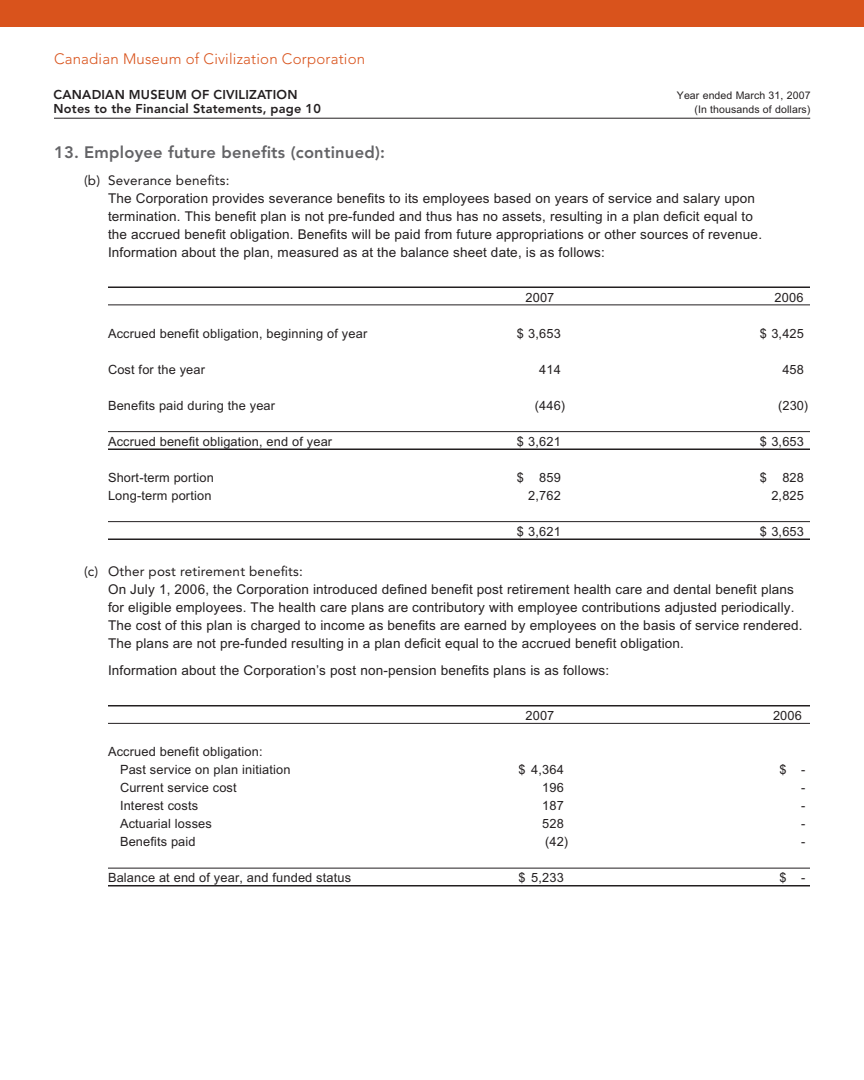
<style>
.page{position:relative;width:864px;height:1080px;background:#fff}
.page>*{position:absolute;margin:0;border:0;box-sizing:border-box;transform-origin:0 0}
.Financials_-_Heading{font:800 16.5px "Avenir";letter-spacing:.015em;color:#636366}
.t1{font:300 15px "Avenir";letter-spacing:.015em;color:#d9531c}
.Body_text_-_1st_Para{font:13.5px/18px "M Arial";letter-spacing:.015em;color:#231f20}
.Financials--Subhead{font:13.5px "Avenir";letter-spacing:.015em;color:#231f20}
.Financials{font:12.75px "M Arial";letter-spacing:.015em;color:#231f20}
.Corp_Heading__red{font:800 12.75px/13.5px "Avenir";letter-spacing:.015em;color:#231f20}
.t2{font:10.5px/13.5px "M Arial";letter-spacing:.015em;color:#231f20;text-align:right}
</style>
<div class="page">
<div style="left:0;top:0;width:864px;height:27px;background:#d9531c"></div>
<hr style="left:54px;top:118px;width:756px;height:1px;background:#231f20">
<hr style="left:108px;top:286px;width:702px;height:2px;background:#231f20">
<hr style="left:108px;top:304px;width:702px;height:1px;background:#231f20">
<hr style="left:108px;top:431px;width:702px;height:1px;background:#231f20">
<hr style="left:108px;top:448px;width:702px;height:2px;background:#231f20">
<hr style="left:108px;top:521px;width:702px;height:1px;background:#231f20">
<hr style="left:108px;top:538px;width:702px;height:2px;background:#231f20">
<hr style="left:108px;top:705px;width:702px;height:1px;background:#231f20">
<hr style="left:108px;top:723px;width:702px;height:1px;background:#231f20">
<hr style="left:108px;top:868px;width:702px;height:1px;background:#231f20">
<hr style="left:108px;top:885px;width:702px;height:1px;background:#231f20">
<p class="t1" style="left:54px;top:50px;width:313px">Canadian Museum of Civilization Corporation</p>
<p class="Corp_Heading__red" style="left:54px;top:88px;width:269px;text-indent:138px">of civilization<br>Notes to the Financial Statements, page 10</p>
<p class="Corp_Heading__red" style="left:54px;top:88px;width:10px">canadian</p>
<p class="Corp_Heading__red" style="left:129px;top:88px;width:11px">museum</p>
<p class="t2" style="left:677px;top:89px;width:135px">Year ended March 31, 2007 (In thousands of dollars)</p>
<p class="Financials_-_Heading" style="left:54px;top:142px;width:333px">13. Employee future benefits (continued):</p>
<p class="Financials--Subhead" style="left:84px;top:172px;width:147px">(b) Severance benefits:</p>
<p class="Body_text_-_1st_Para" style="left:108px;top:189px;width:656px">The Corporation provides severance benefits to its employees based on years of service and salary upon termination. This benefit plan is not pre-funded and thus has no assets, resulting in a plan deficit equal to the accrued benefit obligation. Benefits will be paid from future appropriations or other sources of revenue.<br>Information about the plan, measured as at the balance sheet date, is as follows:</p>
<p class="Financials" style="left:525px;top:290px;width:30px">2007</p>
<p class="Financials" style="left:775px;top:290px;width:30px">2006</p>
<p class="Financials" style="left:108px;top:326px;width:261px">Accrued benefit obligation, beginning of year</p>
<p class="Financials" style="left:517px;top:326px;width:45px">$ 3,653</p>
<p class="Financials" style="left:760px;top:326px;width:46px">$ 3,425</p>
<p class="Financials" style="left:108px;top:362px;width:99px">Cost for the year</p>
<p class="Financials" style="left:539px;top:362px;width:23px">414</p>
<p class="Financials" style="left:782px;top:362px;width:23px">458</p>
<p class="Financials" style="left:108px;top:398px;width:169px">Benefits paid during the year</p>
<p class="Financials" style="left:535px;top:398px;width:32px">(446)</p>
<p class="Financials" style="left:778px;top:398px;width:32px">(230)</p>
<p class="Financials" style="left:108px;top:434px;width:226px">Accrued benefit obligation, end of year</p>
<p class="Financials" style="left:517px;top:434px;width:45px">$ 3,621</p>
<p class="Financials" style="left:760px;top:434px;width:46px">$ 3,653</p>
<p class="Financials" style="left:108px;top:470px;width:107px">Short-term portion</p>
<p class="Financials" style="left:517px;top:470px;width:45px">$ 859</p>
<p class="Financials" style="left:760px;top:470px;width:46px">$ 828</p>
<p class="Financials" style="left:108px;top:488px;width:105px">Long-term portion</p>
<p class="Financials" style="left:528px;top:488px;width:34px">2,762</p>
<p class="Financials" style="left:771px;top:488px;width:34px">2,825</p>
<p class="Financials" style="left:517px;top:524px;width:45px">$ 3,621</p>
<p class="Financials" style="left:760px;top:524px;width:46px">$ 3,653</p>
<p class="Financials--Subhead" style="left:84px;top:563px;width:220px">(c) Other post retirement benefits:</p>
<p class="Body_text_-_1st_Para" style="left:108px;top:580px;width:696px">On July 1, 2006, the Corporation introduced defined benefit post retirement health care and dental benefit plans for eligible employees. The health care plans are contributory with employee contributions adjusted periodically.<br>The cost of this plan is charged to income as benefits are earned by employees on the basis of service rendered.<br>The plans are not pre-funded resulting in a plan deficit equal to the accrued benefit obligation.</p>
<p class="Body_text_-_1st_Para" style="left:108px;top:661px;width:503px">Information about the Corporation’s post non-pension benefits plans is as follows:</p>
<p class="Financials" style="left:525px;top:708px;width:30px">2007</p>
<p class="Financials" style="left:773px;top:708px;width:30px">2006</p>
<p class="Financials" style="left:108px;top:744px;width:156px">Accrued benefit obligation:</p>
<p class="Financials" style="left:120px;top:762px;width:172px">Past service on plan initiation</p>
<p class="Financials" style="left:518px;top:762px;width:47px">$ 4,364</p>
<p class="Financials" style="left:779px;top:762px;width:28px">$ -</p>
<p class="Financials" style="left:120px;top:780px;width:118px">Current service cost</p>
<p class="Financials" style="left:542px;top:780px;width:23px">196</p>
<p class="Financials" style="left:801px;top:780px;width:6px">-</p>
<p class="Financials" style="left:120px;top:798px;width:80px">Interest costs</p>
<p class="Financials" style="left:542px;top:798px;width:23px">187</p>
<p class="Financials" style="left:801px;top:798px;width:6px">-</p>
<p class="Financials" style="left:120px;top:816px;width:93px">Actuarial losses</p>
<p class="Financials" style="left:542px;top:816px;width:23px">528</p>
<p class="Financials" style="left:801px;top:816px;width:6px">-</p>
<p class="Financials" style="left:120px;top:834px;width:77px">Benefits paid</p>
<p class="Financials" style="left:545px;top:834px;width:25px">(42)</p>
<p class="Financials" style="left:801px;top:834px;width:6px">-</p>
<p class="Financials" style="left:108px;top:870px;width:245px">Balance at end of year, and funded status</p>
<p class="Financials" style="left:518px;top:870px;width:47px">$ 5,233</p>
<p class="Financials" style="left:779px;top:870px;width:28px">$ -</p>
</div>
